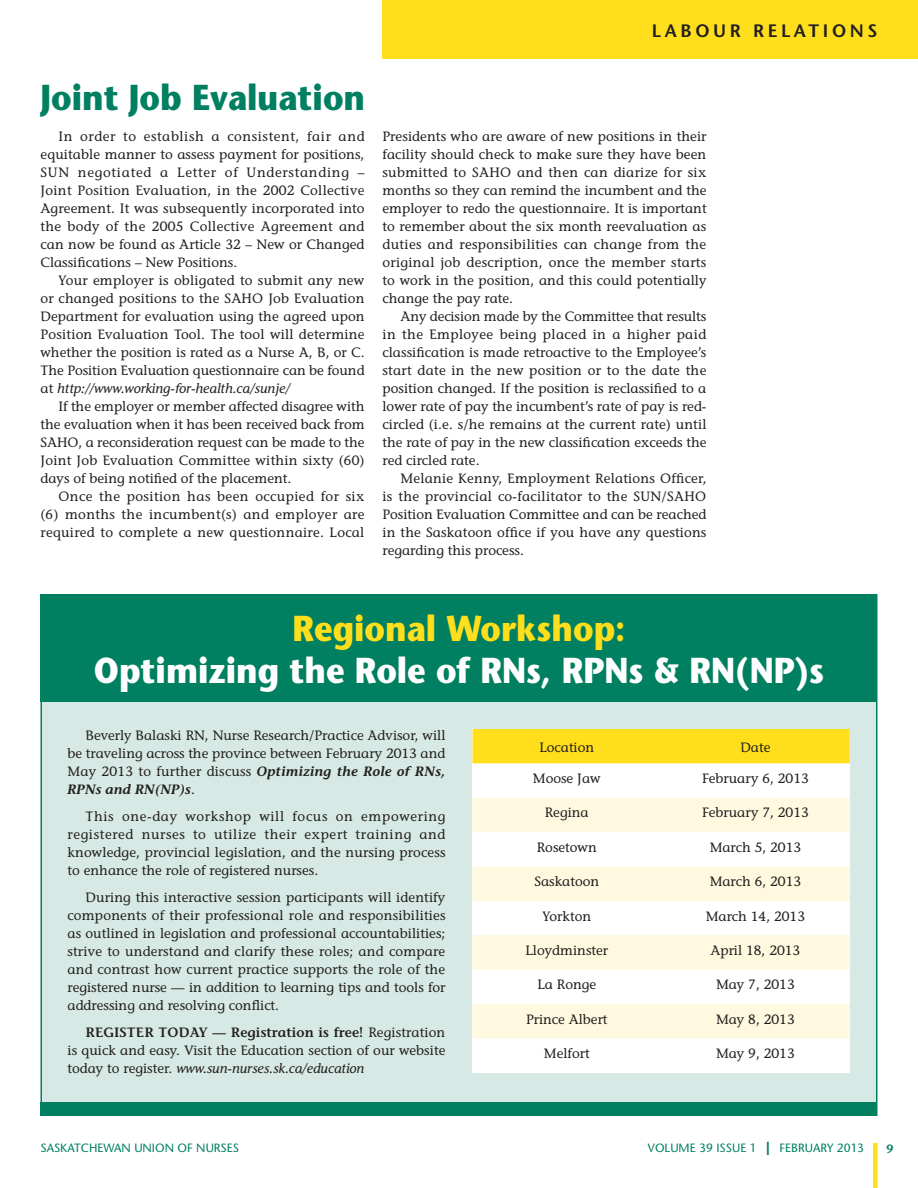
<style>
.page{position:relative;width:918px;height:1188px;background:#fff}
.page>*{position:absolute;margin:0;border:0;box-sizing:border-box;transform-origin:0 0}
.head{font:700 36px/42px "Stone Sans";color:#fff;text-align:center;scale:.9 1}
.head-2{font:700 36px "Stone Sans";color:#008061;scale:.9 1}
.t1{font:600 18px "Stone Sans";letter-spacing:.2em;color:#231f20}
.text{font:13.5px/18px "Stone Informal";color:#231f20;text-align:justify}
.t2{font:12px "Stone Sans";color:#008061}
.t3{font:600 12px "Stone Sans";color:#008061}
.s1{font-style:italic}
.s2{color:#ffdf1b}
.s3{font-weight:600;font-style:italic}
.s4{font-weight:600}
.s5{font-weight:700;font-size:18px}
</style>
<div class="page">
<div style="left:873px;top:1143px;width:5px;height:45px;background:#ffdf1b"></div>
<div style="left:40px;top:594px;width:838px;height:522px;background:#d6e9e4;border:2px solid #008061"></div>
<div style="left:382px;top:0;width:536px;height:58px;background:#ffdf1b"></div>
<div style="left:40px;top:594px;width:838px;height:108px;background:#008061"></div>
<div style="left:472px;top:729px;width:378px;height:344px;background:#fff"></div>
<div style="left:472px;top:729px;width:378px;height:34px;background:#ffdf1b"></div>
<svg style="left:472px;top:798px;width:378px;height:240px;fill:#fef9df"></svg>
<div style="left:40px;top:1102px;width:838px;height:14px;background:#008061"></div>
<p class="t1" style="left:652px;top:19px;width:227px">LABOUR RELATIONS</p>
<p class="head-2" style="left:40px;top:74px;width:362px">Joint Job Evaluation</p>
<p class="text" style="left:40px;top:127px;width:326px;text-indent:18px">In order to establish a consistent, fair and equitable manner to assess payment for positions, SUN negotiated a Letter of Understanding – Joint Position Evaluation, in the 2002 Collective Agreement. It was subsequently incorporated into the body of the 2005 Collective Agreement and can now be found as Article 32 – New or Changed Classifications – New Positions.</p>
<p class="text" style="left:40px;top:271px;width:326px;text-indent:18px">Your employer is obligated to submit any new or changed positions to the SAHO Job Evaluation Department for evaluation using the agreed upon Position Evaluation Tool. The tool will determine whether the position is rated as a Nurse A, B, or C.<br>The Position Evaluation questionnaire can be found at <span class="s1">http://www.working-for-health.ca/sunje/</span></p>
<p class="text" style="left:40px;top:397px;width:326px;text-indent:18px">If the employer or member affected disagree with the evaluation when it has been received back from SAHO, a reconsideration request can be made to the Joint Job Evaluation Committee within sixty (60) days of being notified of the placement.</p>
<p class="text" style="left:40px;top:487px;width:326px;text-indent:18px">Once the position has been occupied for six (6) months the incumbent(s) and employer are required to complete a new questionnaire. Local</p>
<p class="text" style="left:382px;top:127px;width:326px">Presidents who are aware of new positions in their facility should check to make sure they have been submitted to SAHO and then can diarize for six months so they can remind the incumbent and the employer to redo the questionnaire. It is important to remember about the six month reevaluation as duties and responsibilities can change from the original job description, once the member starts to work in the position, and this could potentially change the pay rate.</p>
<p class="text" style="left:382px;top:307px;width:326px;text-indent:18px">Any decision made by the Committee that results in the Employee being placed in a higher paid classification is made retroactive to the Employee’s start date in the new position or to the date the position changed. If the position is reclassified to a lower rate of pay the incumbent’s rate of pay is red&shy;circled (i.e. s/he remains at the current rate) until the rate of pay in the new classification exceeds the red circled rate.</p>
<p class="text" style="left:382px;top:469px;width:326px;text-indent:18px">Melanie Kenny, Employment Relations Officer, is the provincial co-facilitator to the SUN/SAHO Position Evaluation Committee and can be reached in the Saskatoon office if you have any questions regarding this process.</p>
<p class="head" style="left:94px;top:607px;width:813px"><span class="s2">Regional Workshop:<br></span>Optimizing the Role of RNs, RPNs &amp; RN(NP)s</p>
<p class="text" style="left:68px;top:726px;width:380px;text-indent:18px">Beverly Balaski RN, Nurse Research/Practice Advisor, will be traveling across the province between February 2013 and May 2013 to further discuss <span class="s3">Optimizing the Role of RNs, RPNs and RN(NP)s</span>.</p>
<p class="text" style="left:68px;top:807px;width:380px;text-indent:18px">This one-day workshop will focus on empowering registered nurses to utilize their expert training and knowledge, provincial legislation, and the nursing process to enhance the role of registered nurses.</p>
<p class="text" style="left:68px;top:888px;width:380px;text-indent:18px">During this interactive session participants will identify components of their professional role and responsibilities as outlined in legislation and professional accountabilities; strive to understand and clarify these roles; and compare and contrast how current practice supports the role of the registered nurse — in addition to learning tips and tools for addressing and resolving conflict.</p>
<p class="text" style="left:68px;top:1023px;width:379px;text-indent:18px"><span class="s4">REGISTER TODAY — Registration is free!</span> Registration is quick and easy. Visit the Education section of our website today to register. <span class="s1">www.sun-nurses.sk.ca/education</span></p>
<p class="text" style="left:539px;top:738px;width:56px">Location</p>
<p class="text" style="left:740px;top:738px;width:32px">Date</p>
<p class="text" style="left:533px;top:769px;width:69px">Moose Jaw</p>
<p class="text" style="left:702px;top:769px;width:108px">February 6, 2013</p>
<p class="text" style="left:545px;top:804px;width:45px">Regina</p>
<p class="text" style="left:702px;top:804px;width:108px">February 7, 2013</p>
<p class="text" style="left:537px;top:838px;width:62px">Rosetown</p>
<p class="text" style="left:710px;top:838px;width:93px">March 5, 2013</p>
<p class="text" style="left:534px;top:872px;width:66px">Saskatoon</p>
<p class="text" style="left:710px;top:872px;width:93px">March 6, 2013</p>
<p class="text" style="left:542px;top:907px;width:50px">Yorkton</p>
<p class="text" style="left:706px;top:907px;width:101px">March 14, 2013</p>
<p class="text" style="left:525px;top:941px;width:84px">Lloydminster</p>
<p class="text" style="left:710px;top:941px;width:91px">April 18, 2013</p>
<p class="text" style="left:537px;top:976px;width:60px">La Ronge</p>
<p class="text" style="left:716px;top:976px;width:80px">May 7, 2013</p>
<p class="text" style="left:526px;top:1010px;width:83px">Prince Albert</p>
<p class="text" style="left:716px;top:1010px;width:80px">May 8, 2013</p>
<p class="text" style="left:544px;top:1044px;width:47px">Melfort</p>
<p class="text" style="left:716px;top:1044px;width:80px">May 9, 2013</p>
<p class="t2" style="left:40px;top:1141px;width:200px">SASKATCHEWAN UNION OF NURSES</p>
<p class="t2" style="left:648px;top:1141px;width:218px">VOLUME 39 ISSUE 1 <span class="s5">|</span> FEBRUARY 2013</p>
<p class="t3" style="left:886px;top:1141px;width:8px">9</p>
</div>
